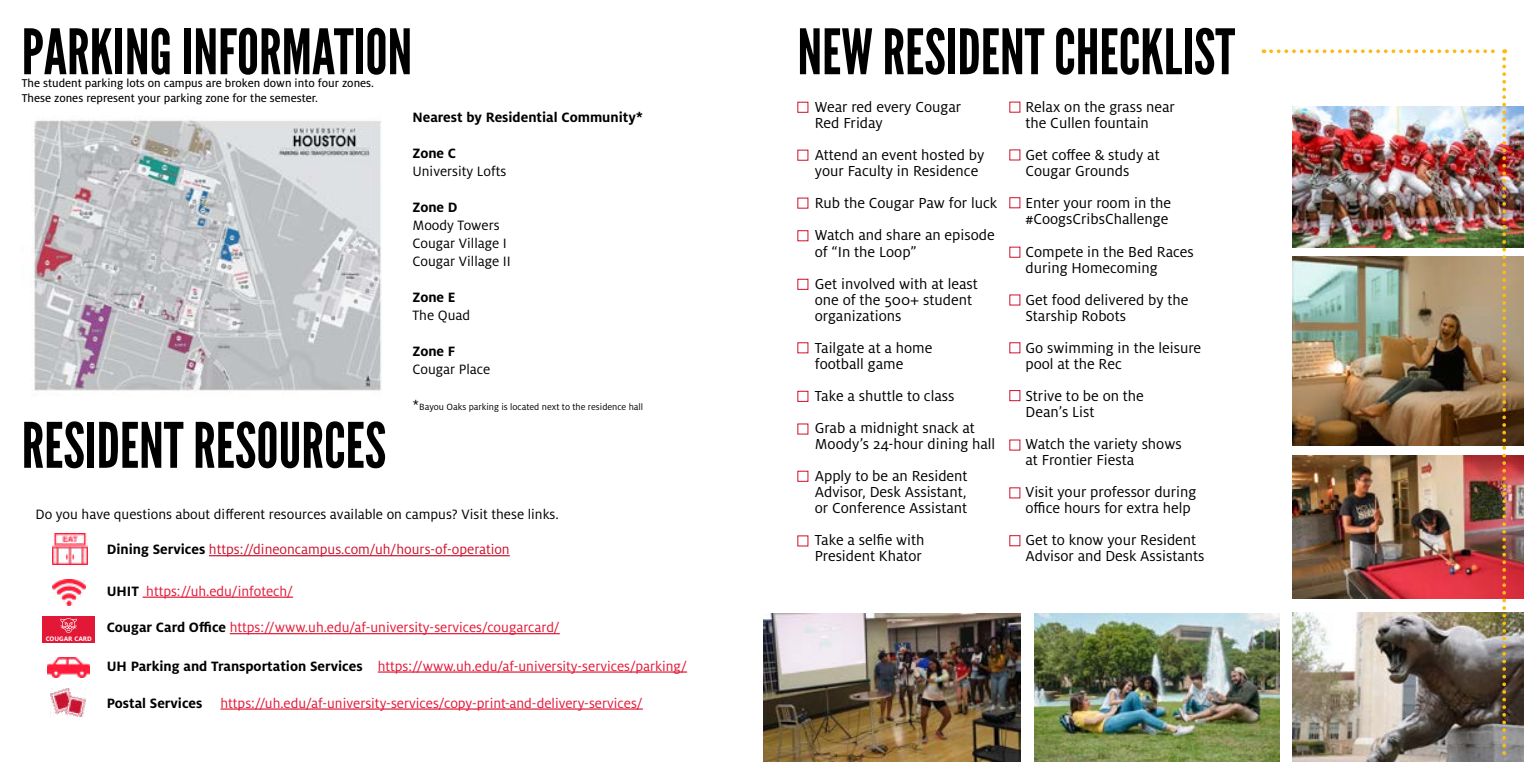
<style>
.page{position:relative;width:1524px;height:762px;background:#fff}
.page>*{position:absolute;margin:0;border:0;box-sizing:border-box;transform-origin:0 0}
.t1{font:62.5px "League Gothic";color:#000}
.t2{font:16px/16px "Milo OT";color:#000}
.t3{font:15px "Milo OT";color:#e31837}
.t4{font:15px/18px "Milo OT";color:#000}
.t5{font:15px "Milo OT";color:#cd122d}
.t6{font:700 15px "Milo OT";color:#000}
.t7{font:12.5px/15px "Milo OT Text";color:#000}
.t8{font:10px "Milo OT";color:#000}
.t9{font:700 7.25px "Milo OT";color:#fff}
.s1{font-size:15px}
.s2{font-weight:700;color:#000}
</style>
<div class="page">
<img style="left:33px;top:120px;width:349px;height:271px">
<hr style="left:378px;top:671px;width:309px;height:1px;background:#e31837">
<div style="left:43px;top:616px;width:52px;height:27px;background:#e31837"></div>
<svg style="left:60px;top:618px;width:17px;height:14px"></svg>
<hr style="left:209px;top:555px;width:301px;height:1px;background:#cd122d">
<img style="left:52px;top:534px;width:35px;height:30px">
<hr style="left:143px;top:596px;width:150px;height:2px;background:#e31837">
<img style="left:53px;top:579px;width:33px;height:26px">
<hr style="left:230px;top:633px;width:330px;height:1px;background:#e31837">
<hr style="left:220px;top:708px;width:423px;height:1px;background:#e31837">
<img style="left:50px;top:688px;width:36px;height:29px">
<img style="left:48px;top:658px;width:42px;height:20px">
<img style="left:1292px;top:107px;width:231px;height:141px">
<img style="left:1292px;top:455px;width:232px;height:143px">
<img style="left:763px;top:613px;width:257px;height:149px">
<img style="left:1035px;top:613px;width:244px;height:149px">
<img style="left:1292px;top:612px;width:231px;height:149px">
<img style="left:1292px;top:257px;width:232px;height:189px">
<svg style="left:1271px;top:49px;width:234px;height:4px"></svg>
<img style="left:1502px;top:59px;width:4px;height:703px">
<div style="left:797px;top:102px;width:11px;height:11px;border:1px solid #cd122d"></div>
<div style="left:797px;top:230px;width:11px;height:11px;border:1px solid #cd122d"></div>
<div style="left:797px;top:279px;width:11px;height:11px;border:1px solid #cd122d"></div>
<div style="left:1009px;top:197px;width:11px;height:11px;border:1px solid #cd122d"></div>
<div style="left:1009px;top:247px;width:11px;height:11px;border:1px solid #cd122d"></div>
<div style="left:1009px;top:390px;width:11px;height:11px;border:1px solid #cd122d"></div>
<div style="left:1009px;top:535px;width:11px;height:11px;border:1px solid #cd122d"></div>
<div style="left:797px;top:391px;width:11px;height:11px;border:1px solid #cd122d"></div>
<div style="left:797px;top:471px;width:11px;height:11px;border:1px solid #cd122d"></div>
<h1 class="t1" style="left:22px;top:15px;width:392px">PARKING INFORMATION</h1>
<p class="t7" style="left:22px;top:75px;width:354px">The student parking lots on campus are broken down into four zones.<br>These zones represent your parking zone for the semester.</p>
<h1 class="t1" style="left:22px;top:408px;width:366px">RESIDENT RESOURCES</h1>
<p class="t6" style="left:412px;top:108px;width:232px">Nearest by Residential Community*</p>
<p class="t6" style="left:412px;top:144px;width:45px">Zone C</p>
<p class="t4" style="left:412px;top:162px;width:95px">University Lofts</p>
<p class="t6" style="left:412px;top:198px;width:47px">Zone D</p>
<p class="t4" style="left:412px;top:216px;width:100px">Moody Towers<br>Cougar Village I<br>Cougar Village II</p>
<p class="t6" style="left:412px;top:288px;width:45px">Zone E</p>
<p class="t4" style="left:412px;top:306px;width:59px">The Quad</p>
<p class="t6" style="left:412px;top:342px;width:45px">Zone F</p>
<p class="t4" style="left:412px;top:360px;width:79px">Cougar Place</p>
<p class="t8" style="left:412px;top:401px;width:232px"><span class="s1">*</span>Bayou Oaks parking is located next to the residence hall</p>
<p class="t4" style="left:35px;top:505px;width:525px">Do you have questions about different resources available on campus? Visit these links.</p>
<p class="t9" style="left:46px;top:634px;width:48px">COUGAR CARD</p>
<p class="t5" style="left:107px;top:541px;width:404px"><span class="s2">Dining Services</span> https://dineoncampus.com/uh/hours-of-operation</p>
<p class="t3" style="left:107px;top:583px;width:188px"><span class="s2">UHIT</span> https://uh.edu/infotech/</p>
<p class="t3" style="left:107px;top:619px;width:454px"><span class="s2">Cougar Card Office</span> https://www.uh.edu/af-university-services/cougarcard/</p>
<p class="t3" style="left:107px;top:658px;width:582px"><span class="s2">UH Parking and Transportation Services</span> https://www.uh.edu/af-university-services/parking/</p>
<p class="t3" style="left:107px;top:695px;width:538px"><span class="s2">Postal Services</span> https://uh.edu/af-university-services/copy-print-and-delivery-services/</p>
<h1 class="t1" style="left:797px;top:15px;width:439px">NEW RESIDENT CHECKLIST</h1>
<p class="t2" style="left:815px;top:99px;width:148px">Wear red every Cougar<br>Red Friday</p>
<p class="t2" style="left:815px;top:147px;width:171px">Attend an event hosted by your Faculty in Residence</p>
<p class="t2" style="left:815px;top:187px;width:184px;line-height:32.1px">Rub the Cougar Paw for luck<br>Watch and share an episode</p>
<p class="t2" style="left:815px;top:236px;width:165px;line-height:32.1px">of “In the Loop”<br>Get involved with at least</p>
<p class="t2" style="left:815px;top:292px;width:159px">one of the 500+ student organizations</p>
<p class="t2" style="left:815px;top:340px;width:119px">Tailgate at a home football game</p>
<p class="t2" style="left:815px;top:380px;width:162px;line-height:32.1px">Take a shuttle to class<br>Grab a midnight snack at</p>
<p class="t2" style="left:815px;top:428px;width:182px;line-height:32.1px">Moody’s 24-hour dining hall<br>Apply to be an Resident</p>
<p class="t2" style="left:815px;top:484px;width:154px">Advisor, Desk Assistant, or Conference Assistant</p>
<p class="t2" style="left:815px;top:532px;width:111px">Take a selfie with<br>President Khator</p>
<p class="t2" style="left:1025px;top:99px;width:151px">Relax on the grass near the Cullen fountain</p>
<p class="t2" style="left:1025px;top:147px;width:136px">Get coffee &amp; study at<br>Cougar Grounds</p>
<p class="t2" style="left:1025px;top:196px;width:147px">Enter your room in the #CoogsCribsChallenge</p>
<p class="t2" style="left:1025px;top:244px;width:170px">Compete in the Bed Races during Homecoming</p>
<p class="t2" style="left:1025px;top:292px;width:165px">Get food delivered by the<br>Starship Robots</p>
<p class="t2" style="left:1025px;top:340px;width:177px">Go swimming in the leisure pool at the Rec</p>
<p class="t2" style="left:1025px;top:388px;width:120px">Strive to be on the<br>Dean’s List</p>
<p class="t2" style="left:1025px;top:436px;width:158px">Watch the variety shows at Frontier Fiesta</p>
<p class="t2" style="left:1025px;top:484px;width:172px">Visit your professor during office hours for extra help</p>
<p class="t2" style="left:1025px;top:532px;width:180px">Get to know your Resident<br>Advisor and Desk Assistants</p>
</div>
